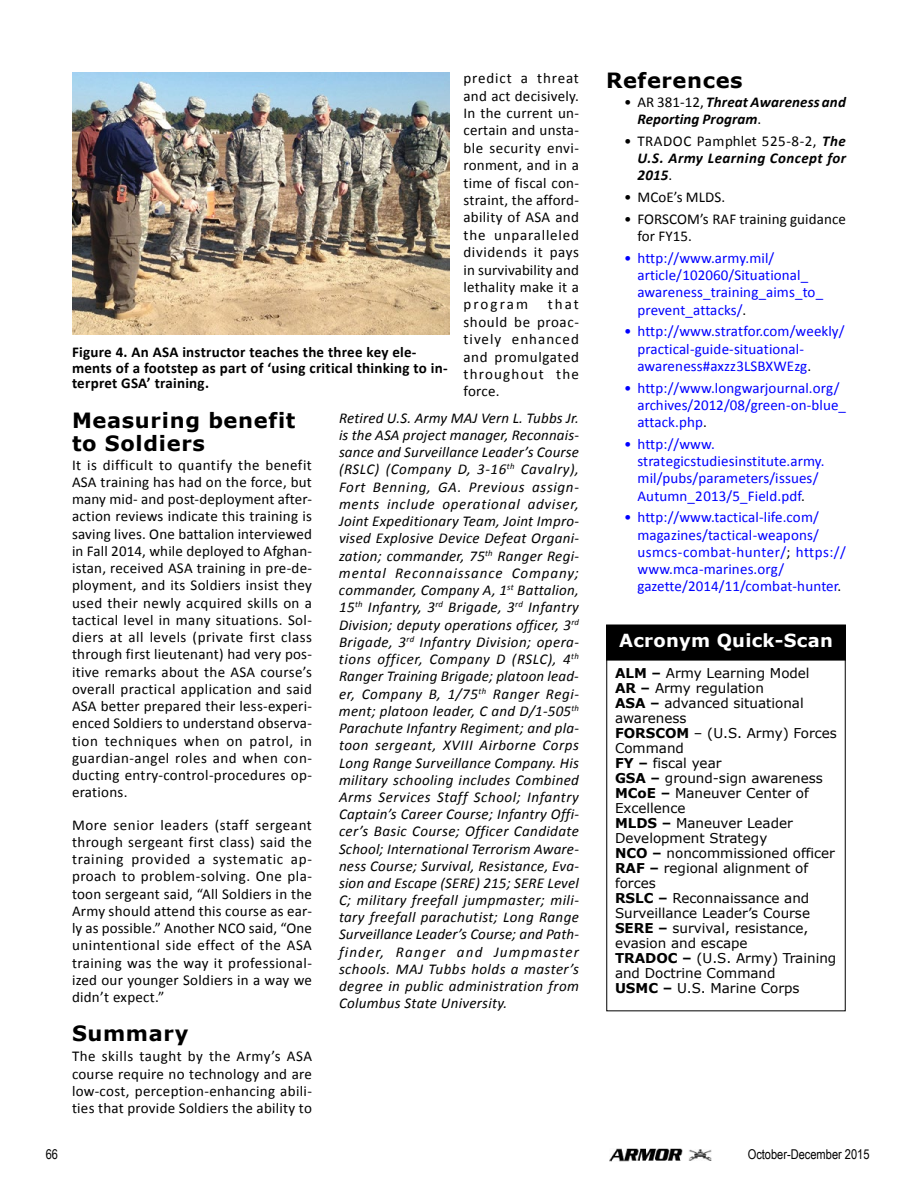
<style>
.page{position:relative;width:918px;height:1188px;background:#fff}
.page>*{position:absolute;margin:0;border:0;box-sizing:border-box;transform-origin:0 0}
.t1{font:700 21px/22.5px "Verdana";letter-spacing:.03em;color:#000}
.t2{font:700 18px "Verdana";letter-spacing:.015em;color:#fff}
.t3{font:15px/17.2px "Calibri";letter-spacing:.02em;color:#000;text-align:justify}
.t4{font:italic 15px/17.2px "Calibri";letter-spacing:.02em;color:#000;text-align:justify}
.t5{font:15px/17.2px "Calibri";letter-spacing:.005em;color:#00f}
.t6{font:700 15px/15.8px "Calibri";letter-spacing:.015em;color:#000}
.t7{font:italic 700 15px/17.2px "Calibri";letter-spacing:.015em;color:#000}
.t8{font:13.5px/15px "Verdana";color:#000}
.t9{font:13.5px "Arial Narrow";color:#000}
.s1{font-weight:400;font-style:normal}
.s2{color:#000}
.s3{font-weight:700}
</style>
<div class="page">
<img style="left:609px;top:1148px;width:73px;height:13px">
<img style="left:689px;top:1150px;width:23px;height:10px">
<img style="left:72px;top:72px;width:378px;height:263px">
<div style="left:607px;top:625px;width:238px;height:35px;background:#000"></div>
<div style="left:606px;top:625px;width:240px;height:36px;border:2px solid #000"></div>
<div style="left:606px;top:625px;width:240px;height:386px;border:1px solid #000"></div>
<p class="t3" style="left:464px;top:70px;width:117px">predict a threat and act decisively.<br>In the current un&shy;certain and unsta&shy;ble security envi&shy;ronment, and in a time of fiscal con&shy;straint, the afford&shy;ability of ASA and the unparalleled dividends it pays in survivability and lethality make it a program</p>
<p class="t3" style="left:464px;top:296px;width:117px;text-indent:84px">that should be proac&shy;tively enhanced and promulgated throughout the force.</p>
<p class="t4" style="left:339px;top:409px;width:242px">Retired U.S. Army MAJ Vern L. Tubbs Jr. is the ASA project manager, Reconnais&shy;sance and Surveillance Leader’s Course (RSLC) (Company D, 3-16<sup>th</sup> Cavalry), Fort Benning, GA. Previous assign&shy;ments include operational adviser, Joint Expeditionary Team, Joint Impro&shy;vised Explosive Device Defeat Organi&shy;zation; commander, 75<sup>th</sup> Ranger Regi&shy;mental Reconnaissance Company; commander, Company A, 1<sup>st</sup> Battalion, 15<sup>th</sup> Infantry, 3<sup>rd</sup> Brigade, 3<sup>rd</sup> Infantry Division; deputy operations officer, 3<sup>rd </sup>Brigade, 3<sup>rd</sup> Infantry Division; opera&shy;tions officer, Company D (RSLC), 4<sup>th </sup>Ranger Training Brigade; platoon lead&shy;er, Company B, 1/75<sup>th</sup> Ranger Regi&shy;ment; platoon leader, C and D/1-505<sup>th </sup>Parachute Infantry Regiment; and pla&shy;toon sergeant, XVIII Airborne Corps Long Range Surveillance Company. His military schooling includes Combined Arms Services Staff School; Infantry Captain’s Career Course; Infantry Offi&shy;cer’s Basic Course; Officer Candidate School; International Terrorism Aware&shy;ness Course; Survival, Resistance, Eva&shy;sion and Escape (SERE) 215; SERE Level C; military freefall jumpmaster; mili&shy;tary freefall parachutist; Long Range Surveillance Leader’s Course; and Path&shy;finder, Ranger and Jumpmaster schools. MAJ Tubbs holds a master’s degree in public administration from Columbus State University.</p>
<p class="t6" style="left:72px;top:344px;width:377px">Figure 4. An ASA instructor teaches the three key ele&shy;ments of a footstep as part of ‘using critical thinking to in&shy;terpret GSA’ training.</p>
<h1 class="t1" style="left:72px;top:409px;width:225px">Measuring benefit to Soldiers</h1>
<p class="t3" style="left:72px;top:456px;width:242px">It is difficult to quantify the benefit ASA training has had on the force, but many mid- and post-deployment after&shy;action reviews indicate this training is saving lives. One battalion interviewed in Fall 2014, while deployed to Afghan&shy;istan, received ASA training in pre-de&shy;ployment, and its Soldiers insist they used their newly acquired skills on a tactical level in many situations. Sol&shy;diers at all levels (private first class through first lieutenant) had very pos&shy;itive remarks about the ASA course’s overall practical application and said ASA better prepared their less-experi&shy;enced Soldiers to understand observa&shy;tion techniques when on patrol, in guardian-angel roles and when con&shy;ducting entry-control-procedures op&shy;erations.</p>
<p class="t3" style="left:72px;top:816px;width:242px">More senior leaders (staff sergeant through sergeant first class) said the training provided a systematic ap&shy;proach to problem-solving. One pla&shy;toon sergeant said, “All Soldiers in the Army should attend this course as ear&shy;ly as possible.” Another NCO said, “One unintentional side effect of the ASA training was the way it professional&shy;ized our younger Soldiers in a way we didn’t expect.”</p>
<h1 class="t1" style="left:72px;top:1022px;width:118px">Summary</h1>
<p class="t3" style="left:72px;top:1048px;width:242px">The skills taught by the Army’s ASA course require no technology and are low-cost, perception-enhancing abili&shy;ties that provide Soldiers the ability to</p>
<h1 class="t1" style="left:606px;top:69px;width:138px">References</h1>
<p class="t7" style="left:638px;top:93px;width:210px;text-indent:-14px"><span class="s1">• AR 381-12,</span> Threat Awareness and<br>Reporting Program<span class="s1">.</span></p>
<p class="t7" style="left:638px;top:132px;width:210px;text-align:justify;text-indent:-14px"><span class="s1">• TRADOC Pamphlet 525-8-2,</span> The U.S. Army Learning Concept for 2015<span class="s1">.</span></p>
<p class="t3" style="left:624px;top:189px;width:103px">• MCoE’s MLDS.</p>
<p class="t3" style="left:638px;top:210px;width:210px;text-indent:-14px">• FORSCOM’s RAF training guidance for FY15.</p>
<p class="t5" style="left:638px;top:249px;width:187px;text-indent:-14px">• http://www.army.mil/ article/102060/Situational_ awareness_training_aims_to_ prevent_attacks/<span class="s2">.</span></p>
<p class="t5" style="left:638px;top:323px;width:209px;text-indent:-14px">• http://www.stratfor.com/weekly/ practical-guide-situational&shy;awareness#axzz3LSBXWEzg<span class="s2">.</span></p>
<p class="t5" style="left:638px;top:379px;width:210px;text-indent:-14px">• http://www.longwarjournal.org/ archives/2012/08/green-on-blue_ attack.php<span class="s2">.</span></p>
<p class="t5" style="left:638px;top:435px;width:189px;text-indent:-14px">• http://www. strategicstudiesinstitute.army. mil/pubs/parameters/issues/<br>Autumn_2013/5_Field.pdf<span class="s2">.</span></p>
<p class="t5" style="left:638px;top:509px;width:210px;text-indent:-14px">• http://www.tactical-life.com/ magazines/tactical-weapons/ usmcs-combat-hunter/<span class="s2">;</span> https:// www.mca-marines.org/ gazette/2014/11/combat-hunter<span class="s2">.</span></p>
<p class="t2" style="left:619px;top:628px;width:215px">Acronym Quick-Scan</p>
<p class="t8" style="left:615px;top:665px;width:224px"><span class="s3">ALM –</span> Army Learning Model<br><span class="s3">AR –</span> Army regulation<br><span class="s3">ASA –</span> advanced situational awareness<br><span class="s3">FORSCOM</span> – (U.S. Army) Forces<br>Command<br><span class="s3">FY –</span> fiscal year<br><span class="s3">GSA –</span> ground-sign awareness<br><span class="s3">MCoE –</span> Maneuver Center of<br>Excellence<br><span class="s3">MLDS –</span> Maneuver Leader<br>Development Strategy<br><span class="s3">NCO –</span> noncommissioned officer<br><span class="s3">RAF –</span> regional alignment of forces<br><span class="s3">RSLC –</span> Reconnaissance and<br>Surveillance Leader’s Course<br><span class="s3">SERE –</span> survival, resistance, evasion and escape<br><span class="s3">TRADOC –</span> (U.S. Army) Training and Doctrine Command<br><span class="s3">USMC –</span> U.S. Marine Corps</p>
<p class="t9" style="left:46px;top:1145px;width:14px">66</p>
<p class="t9" style="left:748px;top:1145px;width:123px">October-December 2015</p>
</div>
